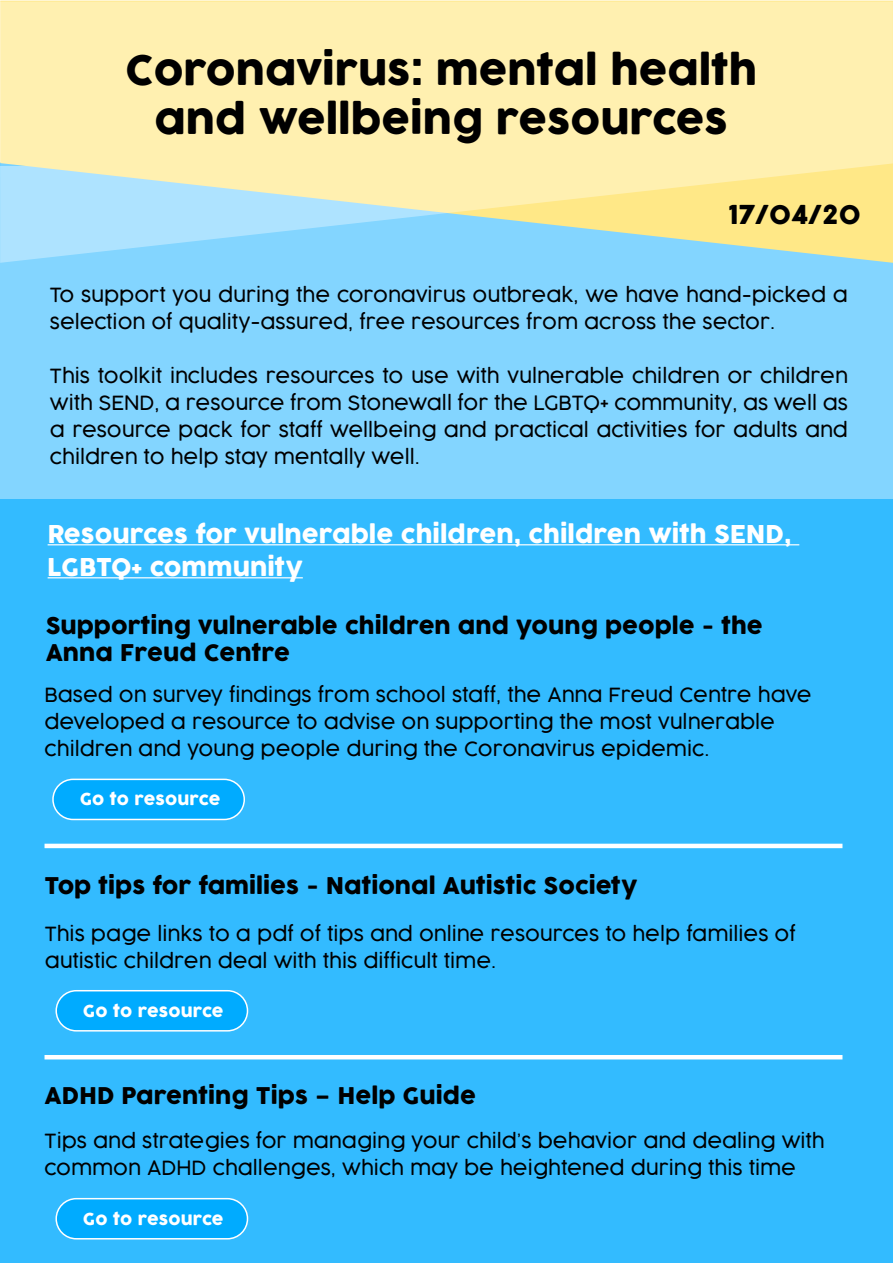
<style>
.page{position:relative;width:893px;height:1263px;background:#fff}
.page>*{position:absolute;margin:0;border:0;box-sizing:border-box;transform-origin:0 0}
.t1{font:40.5px/48.6px "Cocogoose";color:#000;text-align:center}
.t2{font:25.5px "Cocogoose";color:#000}
.t3{font:24px/33px "Cocogoose";color:#fff}
.t4{font:22.5px/27px "Cocogoose";color:#000}
.t5{font:300 19.5px/27px "Cocogoose";color:#000}
.t6{font:16.5px "Cocogoose";letter-spacing:.01em;color:#fff}
</style>
<div class="page">
<div style="left:0;top:163px;width:893px;height:1100px;background:#3bf"></div>
<div style="left:0;top:166px;width:893px;height:332px;background:#83d5ff"></div>
<svg style="left:52px;top:779px;width:193px;height:41px;background:#14b1ff"></svg>
<hr style="left:45px;top:844px;width:797px;height:4px;background:#fff">
<svg style="left:55px;top:990px;width:193px;height:41px;background:#14b1ff"></svg>
<hr style="left:45px;top:1055px;width:797px;height:4px;background:#fff">
<svg style="left:55px;top:1198px;width:193px;height:41px;background:#13b1ff"></svg>
<hr style="left:48px;top:544px;width:751px;height:1px;background:#fff">
<hr style="left:48px;top:577px;width:255px;height:1px;background:#fff">
<svg style="left:0;top:2px;width:893px;height:261px;background:#ebebbb"></svg>
<h1 class="t1" style="left:125px;top:48px;width:633px">Coronavirus: mental health and wellbeing resources</h1>
<h2 class="t2" style="left:729px;top:197px;width:133px">17/04/20</h2>
<p class="t5" style="left:50px;top:281px;width:799px">To support you during the coronavirus outbreak, we have hand-picked a selection of quality-assured, free resources from across the sector.</p>
<p class="t5" style="left:50px;top:362px;width:799px;text-align:justify">This toolkit includes resources to use with vulnerable children or children with SEND, a resource from Stonewall for the LGBTQ+ community, as well as a resource pack for staff wellbeing and practical activities for adults and children to help stay mentally well.</p>
<p class="t3" style="left:48px;top:519px;width:745px">Resources for vulnerable children, children with SEND,<br>LGBTQ+ community</p>
<p class="t4" style="left:46px;top:613px;width:719px">Supporting vulnerable children and young people - the<br>Anna Freud Centre</p>
<p class="t5" style="left:45px;top:681px;width:768px">Based on survey findings from school staff, the Anna Freud Centre have developed a resource to advise on supporting the most vulnerable children and young people during the Coronavirus epidemic.</p>
<p class="t6" style="left:80px;top:788px;width:142px">Go to resource</p>
<p class="t4" style="left:45px;top:873px;width:594px">Top tips for families - National Autistic Society</p>
<p class="t5" style="left:45px;top:920px;width:753px">This page links to a pdf of tips and online resources to help families of autistic children deal with this difficult time.</p>
<p class="t6" style="left:83px;top:999px;width:142px">Go to resource</p>
<p class="t4" style="left:44px;top:1083px;width:433px">ADHD Parenting Tips – Help Guide</p>
<p class="t5" style="left:45px;top:1127px;width:782px">Tips and strategies for managing your child’s behavior and dealing with common ADHD challenges, which may be heightened during this time</p>
<p class="t6" style="left:83px;top:1207px;width:142px">Go to resource</p>
</div>
